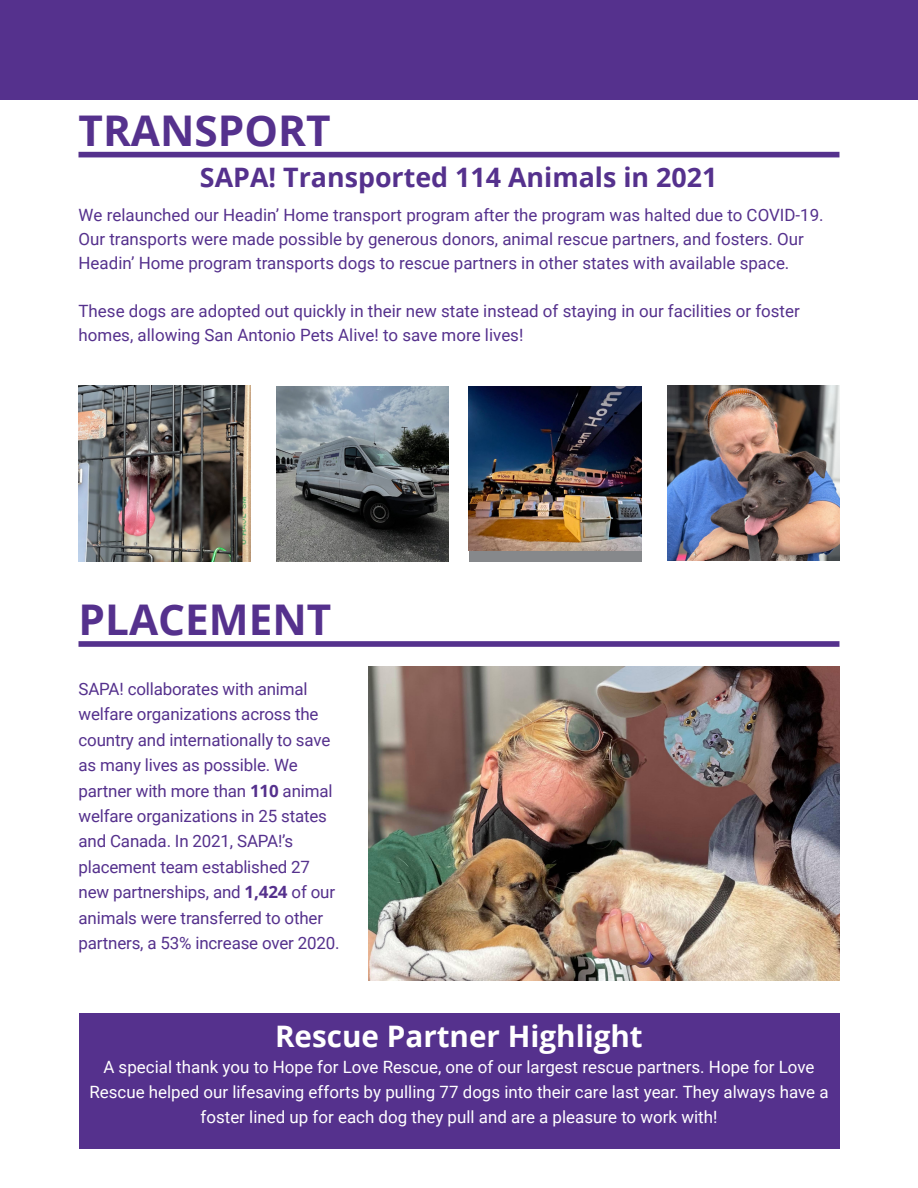
<style>
.page{position:relative;width:918px;height:1188px;background:#fff}
.page>*{position:absolute;margin:0;border:0;box-sizing:border-box;transform-origin:0 0}
.Page_Header_-_Black{font:700 42.3px "Open Sans";color:#55318d}
.Pull_Quote_Text{font:700 29.7px "Open Sans";color:#fff}
.Pull_Quote_Text-2{font:700 26.85px "Open Sans";color:#55318d}
.Pull_Quote_Text-3{font:16.95px/25.3px "Roboto";color:#55318d}
.Pull_Quote_Text-4{font:16.95px/25.3px "Roboto";color:#fff;text-align:center}
.s1{font-family:"Open Sans";font-weight:700}
</style>
<div class="page">
<img style="left:369px;top:666px;width:470px;height:315px">
<img style="left:79px;top:386px;width:172px;height:176px">
<img style="left:276px;top:387px;width:172px;height:174px">
<div style="left:469px;top:387px;width:172px;height:175px;background:#86888b"></div>
<img style="left:469px;top:387px;width:172px;height:163px">
<img style="left:667px;top:386px;width:172px;height:175px">
<div style="left:0;top:0;width:918px;height:100px;background:#55318d"></div>
<div style="left:79px;top:152px;width:760px;height:5px;background:#55318d"></div>
<div style="left:79px;top:1013px;width:760px;height:135px;background:#55318d"></div>
<div style="left:79px;top:641px;width:760px;height:6px;background:#55318d"></div>
<p class="Page_Header_-_Black" style="left:79px;top:100px;width:254px">TRANSPORT</p>
<p class="Pull_Quote_Text-2" style="left:200px;top:158px;width:519px">SAPA! Transported 114 Animals in 2021</p>
<p class="Pull_Quote_Text-3" style="left:79px;top:202px;width:747px;line-height:24px">We relaunched our Headin’ Home transport program after the program was halted due to COVID-19.<br>Our transports were made possible by generous donors, animal rescue partners, and fosters. Our<br>Headin’ Home program transports dogs to rescue partners in other states with available space.</p>
<p class="Pull_Quote_Text-3" style="left:79px;top:298px;width:723px;line-height:24px">These dogs are adopted out quickly in their new state instead of staying in our facilities or foster homes, allowing San Antonio Pets Alive! to save more lives!</p>
<p class="Page_Header_-_Black" style="left:79px;top:590px;width:254px">PLACEMENT</p>
<p class="Pull_Quote_Text-3" style="left:79px;top:676px;width:263px">SAPA! collaborates with animal welfare organizations across the country and internationally to save as many lives as possible. We partner with more than <span class="s1">110</span> animal welfare organizations in 25 states and Canada. In 2021, SAPA!’s placement team established 27 new partnerships, and <span class="s1">1,424</span> of our animals were transferred to other partners, a 53% increase over 2020.</p>
<p class="Pull_Quote_Text" style="left:275px;top:1015px;width:369px">Rescue Partner Highlight</p>
<p class="Pull_Quote_Text-4" style="left:89px;top:1053px;width:741px">A special thank you to Hope for Love Rescue, one of our largest rescue partners. Hope for Love<br>Rescue helped our lifesaving efforts by pulling 77 dogs into their care last year. They always have a foster lined up for each dog they pull and are a pleasure to work with!</p>
</div>
